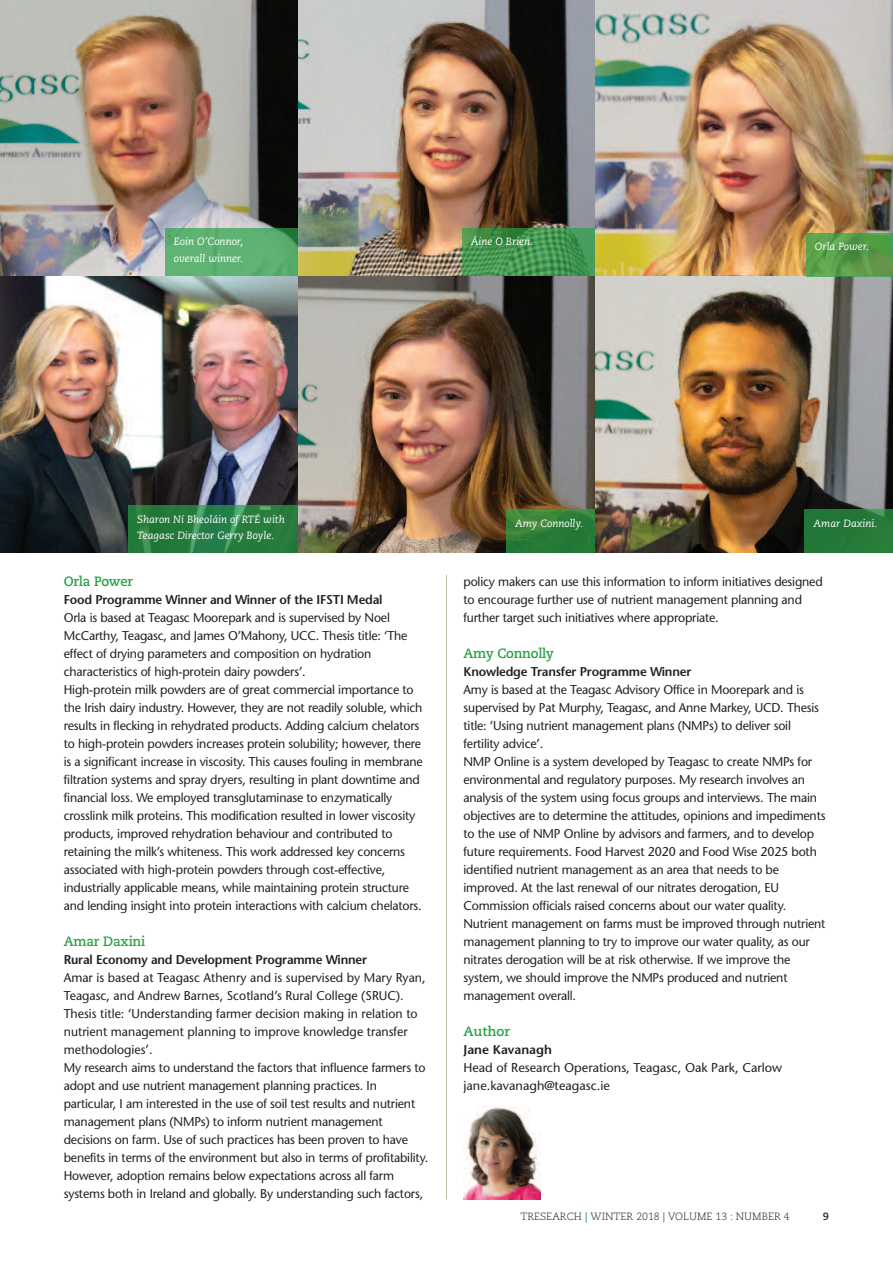
<style>
.page{position:relative;width:893px;height:1263px;background:#fff}
.page>*{position:absolute;margin:0;border:0;box-sizing:border-box;transform-origin:0 0}
.t1{font:700 13.5px "Caecilia";letter-spacing:-.015em;color:#29a347}
.t2{font:12.75px/18px "Stone Sans";letter-spacing:-.015em;color:#231f20}
.t3{font:600 12.75px "Stone Sans";letter-spacing:-.015em;color:#231f20}
.t4{font:italic 10.5px/16.5px "Caecilia";color:#fff}
.t5{font:300 10.5px "Caecilia";color:#231f20}
.t6{font:700 10.5px "Caecilia";color:#231f20}
.s1{font-weight:700;color:#29a347}
</style>
<div class="page">
<hr style="left:446px;top:575px;width:1px;height:624px;background:#c2b9a6">
<img style="left:298px;top:0;width:297px;height:276px">
<img style="left:298px;top:276px;width:297px;height:277px">
<img style="left:0;top:0;width:298px;height:276px">
<img style="left:0;top:276px;width:298px;height:277px">
<img style="left:595px;top:0;width:298px;height:276px">
<img style="left:595px;top:276px;width:298px;height:277px">
<div style="left:165px;top:228px;width:133px;height:48px;background:#29a347;opacity:.7"></div>
<div style="left:462px;top:228px;width:133px;height:48px;background:#29a347;opacity:.7"></div>
<div style="left:806px;top:233px;width:87px;height:44px;background:#29a347;opacity:.7"></div>
<div style="left:128px;top:505px;width:170px;height:48px;background:#29a347;opacity:.7"></div>
<div style="left:506px;top:509px;width:89px;height:44px;background:#29a347;opacity:.7"></div>
<div style="left:804px;top:509px;width:89px;height:44px;background:#237737"></div>
<img style="left:463px;top:1106px;width:77px;height:93px">
<p class="t4" style="left:174px;top:234px;width:71px">Eoin O’Connor, overall winner.</p>
<p class="t4" style="left:471px;top:234px;width:64px">Áine O Brien.</p>
<p class="t4" style="left:815px;top:239px;width:56px">Orla Power.</p>
<p class="t4" style="left:137px;top:512px;width:149px">Sharon Ní Bheoláin of RTÉ with<br>Teagasc Director Gerry Boyle.</p>
<p class="t4" style="left:515px;top:516px;width:69px">Amy Connolly.</p>
<p class="t4" style="left:813px;top:516px;width:65px">Amar Daxini.</p>
<p class="t1" style="left:64px;top:575px;width:71px">Orla Power</p>
<p class="t3" style="left:64px;top:594px;width:320px">Food Programme Winner and Winner of the IFSTI Medal</p>
<p class="t2" style="left:64px;top:610px;width:360px">Orla is based at Teagasc Moorepark and is supervised by Noel McCarthy, Teagasc, and James O’Mahony, UCC. Thesis title: ‘The effect of drying parameters and composition on hydration characteristics of high-protein dairy powders’.<br>High-protein milk powders are of great commercial importance to the Irish dairy industry. However, they are not readily soluble, which results in flecking in rehydrated products. Adding calcium chelators to high-protein powders increases protein solubility; however, there is a significant increase in viscosity. This causes fouling in membrane filtration systems and spray dryers, resulting in plant downtime and financial loss. We employed transglutaminase to enzymatically crosslink milk proteins. This modification resulted in lower viscosity products, improved rehydration behaviour and contributed to retaining the milk’s whiteness. This work addressed key concerns associated with high-protein powders through cost-effective, industrially applicable means, while maintaining protein structure and lending insight into protein interactions with calcium chelators.</p>
<p class="t1" style="left:64px;top:935px;width:83px">Amar Daxini</p>
<p class="t3" style="left:64px;top:954px;width:305px">Rural Economy and Development Programme Winner</p>
<p class="t2" style="left:64px;top:970px;width:366px">Amar is based at Teagasc Athenry and is supervised by Mary Ryan, Teagasc, and Andrew Barnes, Scotland’s Rural College (SRUC).<br>Thesis title: ‘Understanding farmer decision making in relation to nutrient management planning to improve knowledge transfer methodologies’.<br>My research aims to understand the factors that influence farmers to adopt and use nutrient management planning practices. In particular, I am interested in the use of soil test results and nutrient management plans (NMPs) to inform nutrient management decisions on farm. Use of such practices has been proven to have benefits in terms of the environment but also in terms of profitability.<br>However, adoption remains below expectations across all farm systems both in Ireland and globally. By understanding such factors,</p>
<p class="t2" style="left:463px;top:574px;width:361px">policy makers can use this information to inform initiatives designed to encourage further use of nutrient management planning and further target such initiatives where appropriate.</p>
<p class="t1" style="left:463px;top:647px;width:92px">Amy Connolly</p>
<p class="t3" style="left:463px;top:666px;width:229px">Knowledge Transfer Programme Winner</p>
<p class="t2" style="left:463px;top:682px;width:364px">Amy is based at the Teagasc Advisory Office in Moorepark and is supervised by Pat Murphy, Teagasc, and Anne Markey, UCD. Thesis title: ‘Using nutrient management plans (NMPs) to deliver soil fertility advice’.<br>NMP Online is a system developed by Teagasc to create NMPs for environmental and regulatory purposes. My research involves an analysis of the system using focus groups and interviews. The main objectives are to determine the attitudes, opinions and impediments to the use of NMP Online by advisors and farmers, and to develop future requirements. Food Harvest 2020 and Food Wise 2025 both identified nutrient management as an area that needs to be improved. At the last renewal of our nitrates derogation, EU Commission officials raised concerns about our water quality.<br>Nutrient management on farms must be improved through nutrient management planning to try to improve our water quality, as our nitrates derogation will be at risk otherwise. If we improve the system, we should improve the NMPs produced and nutrient management overall.</p>
<p class="t1" style="left:463px;top:1025px;width:48px">Author</p>
<p class="t3" style="left:463px;top:1044px;width:90px">Jane Kavanagh</p>
<p class="t2" style="left:463px;top:1060px;width:320px">Head of Research Operations, Teagasc, Oak Park, Carlow jane.kavanagh@teagasc.ie</p>
<p class="t5" style="left:520px;top:1212px;width:271px">TRESEARCH <span class="s1">|</span> WINTER 2018 <span class="s1">|</span> VOLUME 13 : NUMBER 4</p>
<p class="t6" style="left:823px;top:1212px;width:8px">9</p>
</div>
